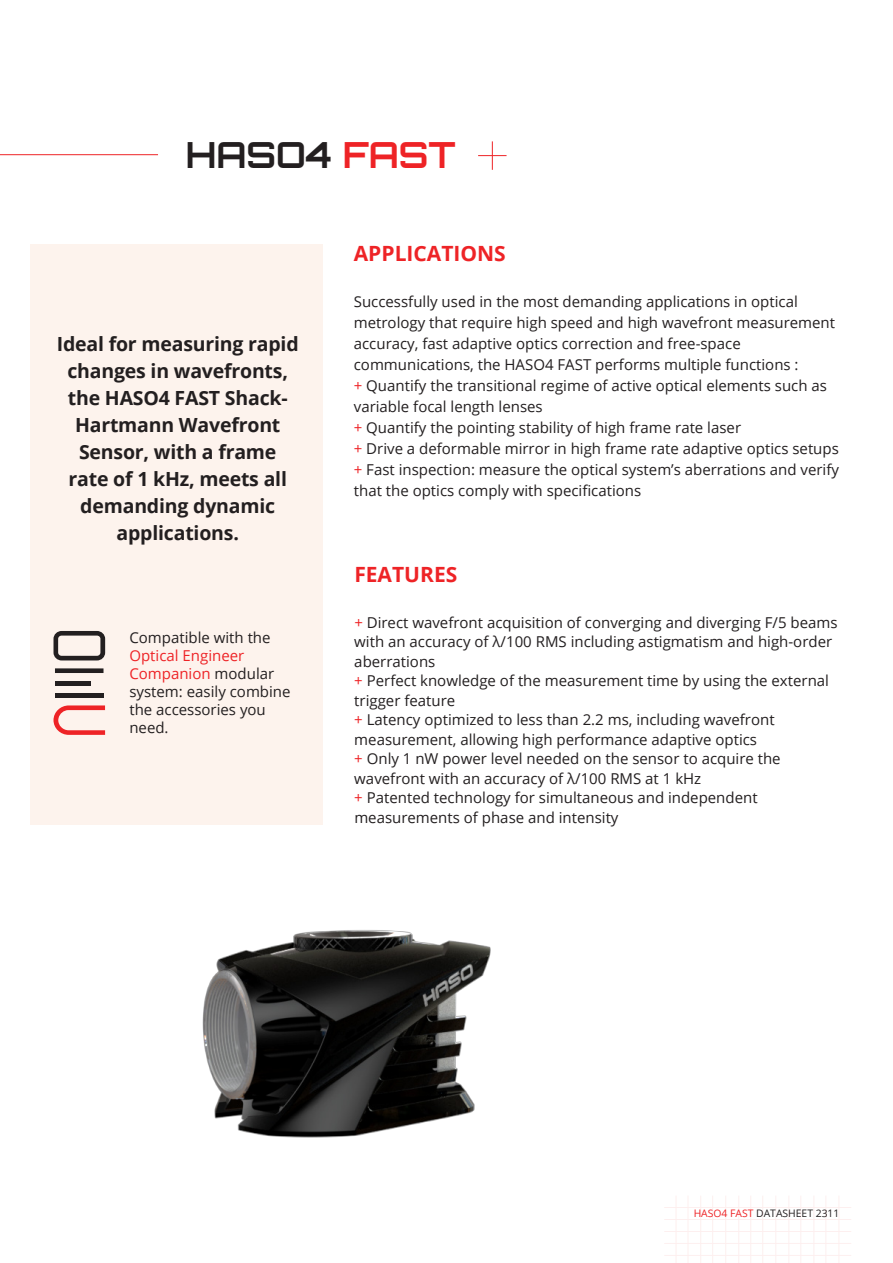
<style>
.page{position:relative;width:893px;height:1263px;background:#fff}
.page>*{position:absolute;margin:0;border:0;box-sizing:border-box;transform-origin:0 0}
.t1{font:700 36px "Orbitron";color:#231f20}
.t2{font:700 21px "Open Sans";color:#ee2326}
.t3{font:700 19.5px/27px "Open Sans";letter-spacing:-.01em;color:#231f20;text-align:center}
.t4{font:15px/19.5px "Open Sans";color:#231f20}
.t5{font:10.35px "Open Sans";color:#231f20}
.s1{color:#ee2326}
</style>
<div class="page">
<div style="left:30px;top:245px;width:293px;height:580px;background:#fdf3ed"></div>
<hr style="left:0;top:154px;width:158px;height:1px;background:#ee2326">
<svg style="left:478px;top:141px;width:29px;height:29px"></svg>
<svg style="left:54px;top:631px;width:51px;height:29px"></svg>
<div style="left:55px;top:693px;width:48px;height:5px;background:#231f20"></div>
<hr style="left:55px;top:681px;width:35px;height:4px;background:#231f20">
<div style="left:55px;top:668px;width:48px;height:5px;background:#231f20"></div>
<svg style="left:54px;top:705px;width:51px;height:30px"></svg>
<hr style="left:839px;top:1195px;width:1px;height:68px;background:#e9342b">
<hr style="left:826px;top:1195px;width:1px;height:68px;background:#e9342b">
<hr style="left:814px;top:1195px;width:1px;height:68px;background:#e9342b">
<hr style="left:801px;top:1195px;width:1px;height:68px;background:#e9342b">
<hr style="left:789px;top:1195px;width:1px;height:68px;background:#e9342b">
<hr style="left:775px;top:1195px;width:1px;height:68px;background:#e9342b">
<hr style="left:762px;top:1195px;width:1px;height:68px;background:#e9342b">
<hr style="left:750px;top:1195px;width:1px;height:68px;background:#e9342b">
<hr style="left:738px;top:1195px;width:1px;height:68px;background:#e9342b">
<hr style="left:725px;top:1195px;width:1px;height:68px;background:#e9342b">
<hr style="left:712px;top:1195px;width:1px;height:68px;background:#e9342b">
<hr style="left:700px;top:1195px;width:1px;height:68px;background:#e9342b">
<hr style="left:688px;top:1195px;width:1px;height:68px;background:#e9342b">
<hr style="left:676px;top:1195px;width:1px;height:68px;background:#e9342b">
<hr style="left:664px;top:1255px;width:187px;height:1px;background:#e9342b">
<hr style="left:664px;top:1243px;width:187px;height:1px;background:#e9342b">
<hr style="left:664px;top:1231px;width:187px;height:1px;background:#e9342b">
<hr style="left:664px;top:1219px;width:187px;height:1px;background:#e9342b">
<hr style="left:664px;top:1207px;width:187px;height:1px;background:#e9342b">
<img style="left:202px;top:930px;width:289px;height:208px">
<p class="t1" style="left:186px;top:133px;width:272px">HASO4 <span class="s1">FAST</span></p>
<p class="t3" style="left:57px;top:330px;width:243px">Ideal for measuring rapid changes in wavefronts, the HASO4 FAST Shack-<br>Hartmann Wavefront<br>Sensor, with a frame rate of 1 kHz, meets all demanding dynamic applications.</p>
<p class="t4" style="left:129px;top:628px;width:143px;line-height:18px">Compatible with the<br><span class="s1">Optical Engineer</span></p>
<p class="t4" style="left:129px;top:664px;width:163px;line-height:18px"><span class="s1">Companion</span> modular system: easily combine the accessories you need.</p>
<p class="t2" style="left:354px;top:239px;width:154px">APPLICATIONS</p>
<p class="t4" style="left:354px;top:291px;width:483px;line-height:21px">Successfully used in the most demanding applications in optical metrology that require high speed and high wavefront measurement accuracy, fast adaptive optics correction and free-space communications, the HASO4 FAST performs multiple functions :</p>
<p class="t4" style="left:354px;top:375px;width:475px;line-height:21px"><span class="s1">+</span> Quantify the transitional regime of active optical elements such as variable focal length lenses</p>
<p class="t4" style="left:354px;top:418px;width:389px"><span class="s1">+</span> Quantify the pointing stability of high frame rate laser</p>
<p class="t4" style="left:354px;top:439px;width:487px"><span class="s1">+</span> Drive a deformable mirror in high frame rate adaptive optics setups</p>
<p class="t4" style="left:354px;top:459px;width:487px;line-height:21px"><span class="s1">+</span> Fast inspection: measure the optical system’s aberrations and verify that the optics comply with specifications</p>
<p class="t2" style="left:354px;top:559px;width:105px">FEATURES</p>
<p class="t4" style="left:354px;top:612px;width:485px"><span class="s1">+</span> Direct wavefront acquisition of converging and diverging F/5 beams with an accuracy of λ/100 RMS including astigmatism and high-order aberrations</p>
<p class="t4" style="left:354px;top:671px;width:476px"><span class="s1">+</span> Perfect knowledge of the measurement time by using the external trigger feature</p>
<p class="t4" style="left:354px;top:710px;width:422px"><span class="s1">+</span> Latency optimized to less than 2.2 ms, including wavefront measurement, allowing high performance adaptive optics</p>
<p class="t4" style="left:354px;top:749px;width:428px"><span class="s1">+</span> Only 1 nW power level needed on the sensor to acquire the wavefront with an accuracy of λ/100 RMS at 1 kHz</p>
<p class="t4" style="left:354px;top:788px;width:405px"><span class="s1">+</span> Patented technology for simultaneous and independent measurements of phase and intensity</p>
<p class="t5" style="left:694px;top:1206px;width:147px"><span class="s1">HASO4 FAST</span> DATASHEET 2311</p>
</div>
